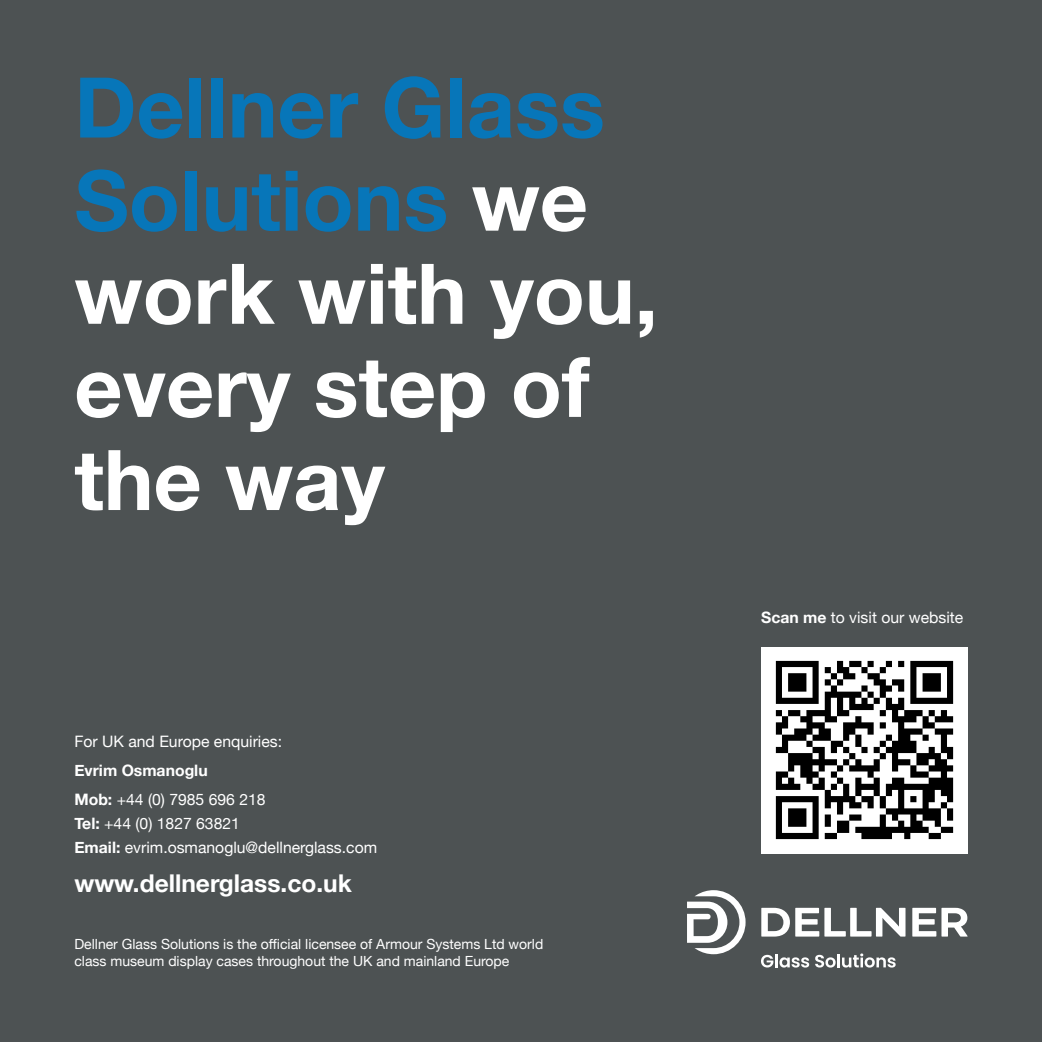
<style>
.page{position:relative;width:1042px;height:1042px;background:#4d5253}
.page>*{position:absolute;margin:0;border:0;box-sizing:border-box;transform-origin:0 0}
.t1{font:700 83.83px/93.1px "Helvetica Neue";color:#fff}
.t2{font:700 24.5px "Helvetica Neue";color:#fff}
.t3{font:15.75px "Helvetica Neue";color:#fff}
.t4{font:700 15.75px "Helvetica Neue";color:#fff}
.t5{font:14px/16.8px "Helvetica Neue";color:#fff}
.s1{color:#0776b9}
.s2{font-weight:700}
</style>
<div class="page">
<svg style="left:761px;top:908px;width:144px;height:28px"></svg>
<svg style="left:912px;top:908px;width:55px;height:28px"></svg>
<svg style="left:761px;top:954px;width:48px;height:13px"></svg>
<svg style="left:815px;top:953px;width:80px;height:14px"></svg>
<svg style="left:687px;top:890px;width:58px;height:64px"></svg>
<div style="left:761px;top:647px;width:206px;height:206px;background:#fff"></div>
<img style="left:775px;top:660px;width:179px;height:180px">
<p class="t1" style="left:74px;top:59px;width:585px"><span class="s1">Dellner Glass<br>Solutions</span> we work with you, every step of the way</p>
<p class="t3" style="left:74px;top:730px;width:209px">For UK and Europe enquiries:</p>
<p class="t4" style="left:74px;top:760px;width:135px">Evrim Osmanoglu</p>
<p class="t3" style="left:74px;top:788px;width:193px"><span class="s2">Mob:</span> +44 (0) 7985 696 218</p>
<p class="t3" style="left:74px;top:812px;width:167px"><span class="s2">Tel:</span> +44 (0) 1827 63821</p>
<p class="t3" style="left:74px;top:835px;width:304px"><span class="s2">Email:</span> evrim.osmanoglu@dellnerglass.com</p>
<p class="t2" style="left:74px;top:868px;width:279px">www.dellnerglass.co.uk</p>
<p class="t5" style="left:74px;top:937px;width:470px">Dellner Glass Solutions is the official licensee of Armour Systems Ltd world class museum display cases throughout the UK and mainland Europe</p>
<p class="t3" style="left:761px;top:606px;width:204px"><span class="s2">Scan me</span> to visit our website</p>
</div>
